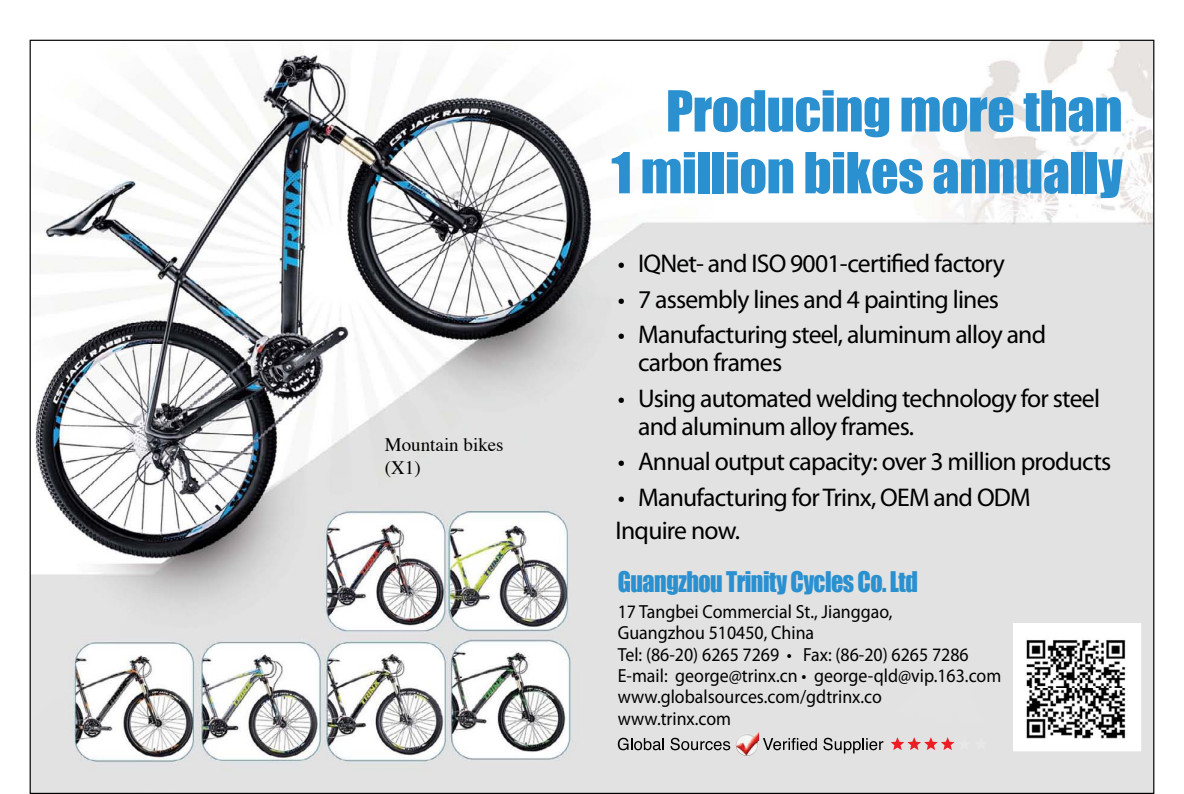
<style>
.page{position:relative;width:1184px;height:794px;background:#fff}
.page>*{position:absolute;margin:0;border:0;box-sizing:border-box;transform-origin:0 0}
.t1{font:52.25px/61.8px "Impact";letter-spacing:-.01em;color:#2a90cf;text-align:right;scale:1.04 1}
.t2{font:26px "Impact";letter-spacing:-.02em;color:#2a90cf;scale:.92 1}
.t3{font:25.75px/28.5px "Myriad Pro";letter-spacing:-.03em;color:#000}
.t4{font:19px/21.5px "Myriad Pro";color:#000;scale:.94 1}
.t5{font:19px/22.8px "Times";color:#000}
</style>
<div class="page">
<img style="left:32px;top:42px;width:1120px;height:750px">
<svg style="left:618px;top:737px;width:46px;height:13px"></svg>
<svg style="left:670px;top:737px;width:60px;height:13px"></svg>
<svg style="left:763px;top:738px;width:53px;height:12px"></svg>
<svg style="left:823px;top:737px;width:60px;height:16px"></svg>
<img style="left:736px;top:731px;width:23px;height:25px">
<svg style="left:890px;top:737px;width:97px;height:13px"></svg>
<div style="left:1013px;top:623px;width:128px;height:128px;background:#fff"></div>
<img style="left:1026px;top:639px;width:100px;height:99px">
<p class="t5" style="left:385px;top:432px;width:120px">Mountain bikes (X1)</p>
<p class="t1" style="left:611px;top:79px;width:493px">Producing more than<br>1 million bikes annually</p>
<p class="t3" style="left:618px;top:249px;width:388px">• IQNet- and ISO 9001-certified factory</p>
<p class="t3" style="left:618px;top:284px;width:382px">• 7 assembly lines and 4 painting lines</p>
<p class="t3" style="left:638px;top:319px;width:409px;text-indent:-20px">• Manufacturing steel, aluminum alloy and carbon frames</p>
<p class="t3" style="left:638px;top:383px;width:463px;text-indent:-20px">• Using automated welding technology for steel and aluminum alloy frames.</p>
<p class="t3" style="left:618px;top:447px;width:495px">• Annual output capacity: over 3 million products</p>
<p class="t3" style="left:615px;top:480px;width:417px;line-height:33.2px">• Manufacturing for Trinx, OEM and ODM<br>Inquire now.</p>
<p class="t2" style="left:618px;top:562px;width:328px">Guangzhou Trinity Cycles Co. Ltd</p>
<p class="t4" style="left:618px;top:600px;width:409px">17 Tangbei Commercial St., Jianggao,<br>Guangzhou 510450, China<br>Tel: (86-20) 6265 7269 • Fax: (86-20) 6265 7286<br>E-mail: george@trinx.cn • george-qld@vip.163.com www.globalsources.com/gdtrinx.co<br>www.trinx.com</p>
</div>
